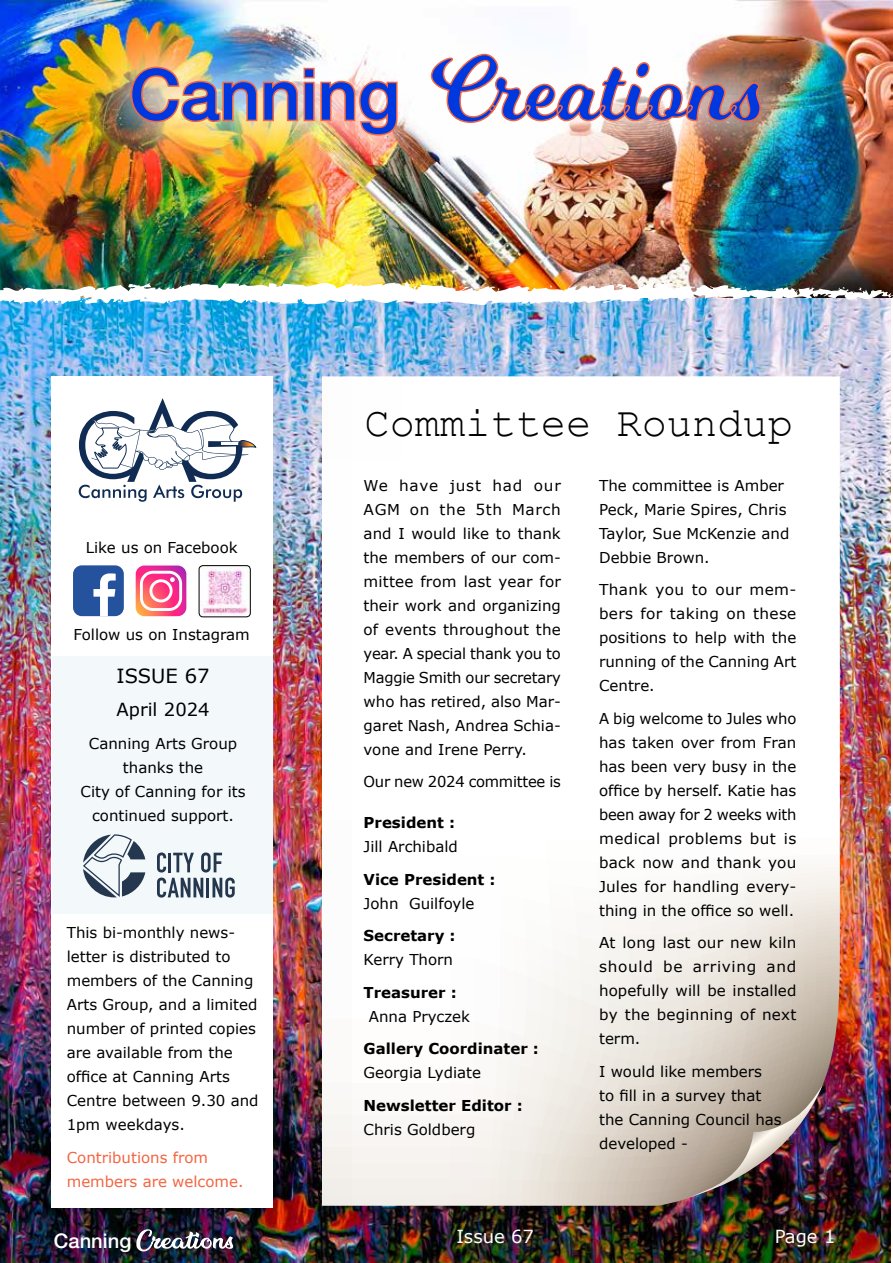
<style>
.page{position:relative;width:893px;height:1263px;background:#fff}
.page>*{position:absolute;margin:0;border:0;box-sizing:border-box;transform-origin:0 0}
.t1{font:90px "Milkshake";letter-spacing:.02em;color:#0038e0}
.t2{font:42px "Courier New";color:#000}
.t3{font:500 20.25px "Helvetica Neue LT Std";color:#fff}
.t4{font:19.5px "Verdana";color:#000}
.t5{font:18px "Verdana";color:#fff}
.t6{font:18px "Verdana";color:#000}
.t7{font:15px/24px "Verdana";color:#000;text-align:justify}
.t8{font:700 15px "Verdana";color:#000}
.t9{font:15px/24px "Verdana";color:#f26541}
.s1{font-family:"Helvetica Neue LT Std";font-weight:500;font-size:70.5px}
</style>
<div class="page">
<img style="left:0;top:307px;width:891px;height:956px">
<img style="left:0;top:0;width:893px;height:281px">
<div style="left:76px;top:0;width:740px;height:191px;background:#fff;opacity:.75"></div>
<img style="left:129px;top:65px;width:270px;height:72px">
<svg style="left:430px;top:53px;width:332px;height:71px"></svg>
<div style="left:51px;top:376px;width:221px;height:832px;background:#fff"></div>
<div style="left:53px;top:656px;width:221px;height:258px;background:#f3f8fb"></div>
<div style="left:73px;top:565px;width:50px;height:51px;background:#25529c;border-radius:9px"></div>
<svg style="left:93px;top:573px;width:23px;height:43px"></svg>
<img style="left:0;top:281px;width:893px;height:26px">
<svg style="left:157px;top:852px;width:78px;height:45px"></svg>
<svg style="left:83px;top:834px;width:62px;height:63px"></svg>
<svg style="left:322px;top:376px;width:518px;height:830px"></svg>
<img style="left:686px;top:1084px;width:137px;height:115px">
<img style="left:136px;top:1229px;width:97px;height:22px">
<svg style="left:136px;top:565px;width:50px;height:51px"></svg>
<img style="left:199px;top:566px;width:51px;height:51px">
<div style="left:199px;top:565px;width:51px;height:52px;border:1px solid #000;border-radius:4px"></div>
<svg style="left:79px;top:398px;width:177px;height:104px"></svg>
<h1 class="t1" style="left:130px;top:25px;width:632px"><span class="s1">Canning</span> Creations</h1>
<p class="t7" style="left:86px;top:536px;width:153px">Like us on Facebook</p>
<p class="t7" style="left:74px;top:622px;width:178px">Follow us on Instagram</p>
<h3 class="t4" style="left:117px;top:663px;width:94px">ISSUE 67</h3>
<p class="t6" style="left:116px;top:697px;width:95px">April 2024</p>
<p class="t7" style="left:81px;top:731px;width:166px;text-align:center">Canning Arts Group thanks the<br>City of Canning for its continued support.</p>
<p class="t7" style="left:67px;top:920px;width:193px;text-align:left">This bi-monthly news&shy;letter is distributed to members of the Canning<br>Arts Group, and a limited number of printed copies are available from the office at Canning Arts<br>Centre between 9.30 and<br>1pm weekdays.</p>
<p class="t9" style="left:67px;top:1145px;width:178px">Contributions from members are welcome.</p>
<h3 class="t3" style="left:54px;top:1229px;width:79px">Canning</h3>
<h2 class="t2" style="left:364px;top:397px;width:430px">Committee Roundup</h2>
<p class="t7" style="left:364px;top:473px;width:199px">We have just had our AGM on the 5th March and I would like to thank the members of our com&shy;mittee from last year for their work and organizing of events throughout the year. A special thank you to Maggie Smith our secretary who has retired, also Mar&shy;garet Nash, Andrea Schia&shy;vone and Irene Perry.</p>
<p class="t7" style="left:364px;top:769px;width:199px">Our new 2024 committee is</p>
<p class="t8" style="left:364px;top:812px;width:93px">President :</p>
<p class="t7" style="left:364px;top:834px;width:96px">Jill Archibald</p>
<p class="t8" style="left:364px;top:868px;width:134px">Vice President :</p>
<p class="t7" style="left:364px;top:891px;width:113px">John Guilfoyle</p>
<p class="t8" style="left:364px;top:925px;width:94px">Secretary :</p>
<p class="t7" style="left:364px;top:947px;width:91px">Kerry Thorn</p>
<p class="t8" style="left:364px;top:981px;width:95px">Treasurer :</p>
<p class="t7" style="left:369px;top:1004px;width:103px">Anna Pryczek</p>
<p class="t8" style="left:364px;top:1038px;width:177px">Gallery Coordinater :</p>
<p class="t7" style="left:364px;top:1060px;width:119px">Georgia Lydiate</p>
<p class="t8" style="left:364px;top:1095px;width:161px">Newsletter Editor :</p>
<p class="t7" style="left:364px;top:1117px;width:113px">Chris Goldberg</p>
<p class="t7" style="left:599px;top:473px;width:192px;text-align:left">The committee is Amber<br>Peck, Marie Spires, Chris<br>Taylor, Sue McKenzie and<br>Debbie Brown.</p>
<p class="t7" style="left:599px;top:577px;width:199px">Thank you to our mem&shy;bers for taking on these positions to help with the running of the Canning Art Centre.</p>
<p class="t7" style="left:599px;top:706px;width:199px">A big welcome to Jules who has taken over from Fran has been very busy in the office by herself. Katie has been away for 2 weeks with medical problems but is back now and thank you Jules for handling every&shy;thing in the office so well.</p>
<p class="t7" style="left:599px;top:930px;width:199px">At long last our new kiln should be arriving and hopefully will be installed by the beginning of next term.</p>
<p class="t7" style="left:599px;top:1059px;width:184px;text-align:left">I would like members<br>to fill in a survey that the Canning Council has developed -</p>
<p class="t5" style="left:456px;top:1224px;width:79px">Issue 67</p>
<p class="t5" style="left:775px;top:1224px;width:62px">Page 1</p>
</div>
